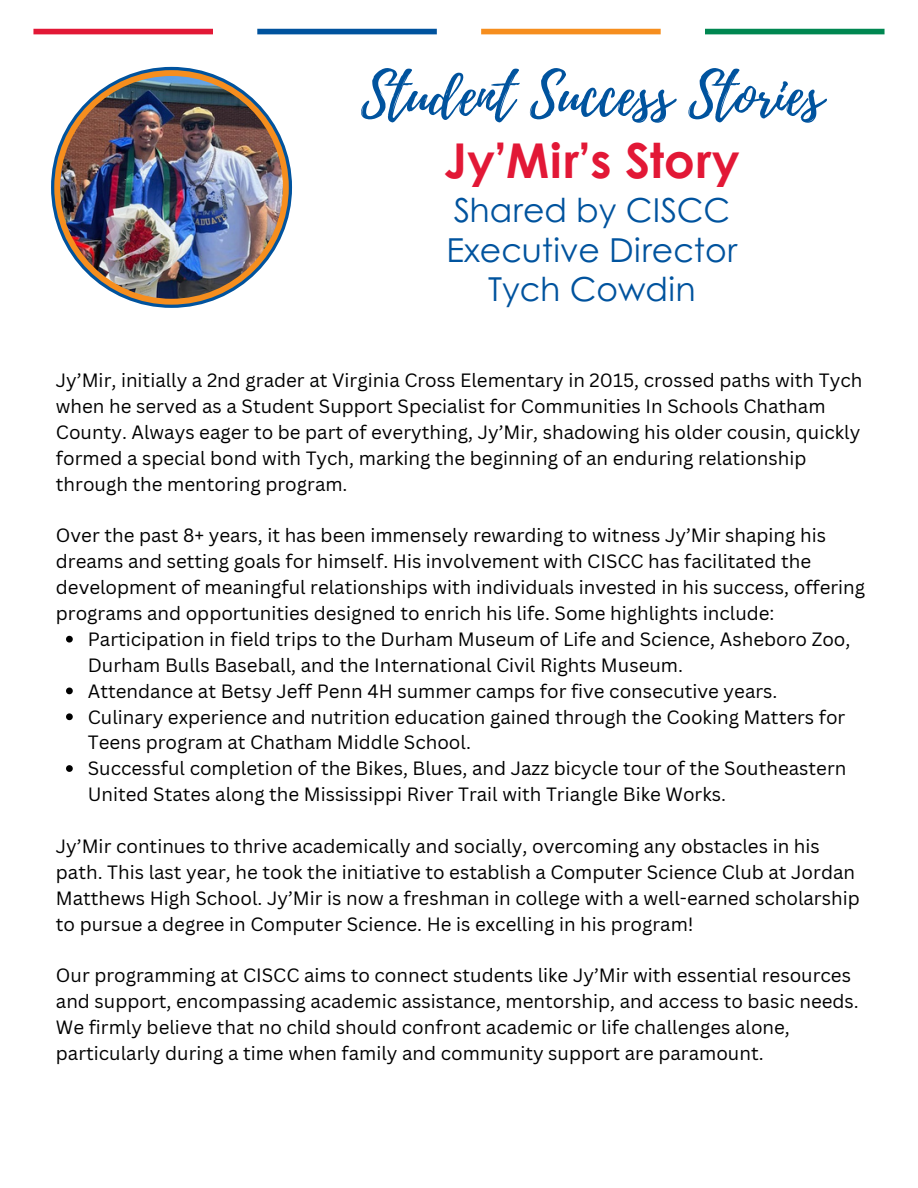
<style>
.page{position:relative;width:918px;height:1188px;background:#fff}
.page>*{position:absolute;margin:0;border:0;box-sizing:border-box;transform-origin:0 0}
.t1{font:57px "Playlist Script";color:#00539e}
.t2{font:700 48px "Century Gothic";color:#e21836}
.t3{font:33px/39.3px "Century Gothic";color:#00539e;text-align:center}
.t4{font:18.75px/25.8px "Canva Sans";color:#000}
</style>
<div class="page">
<div style="left:33px;top:29px;width:180px;height:5px;background:#e21836"></div>
<div style="left:257px;top:29px;width:180px;height:5px;background:#00539e"></div>
<div style="left:481px;top:29px;width:180px;height:5px;background:#f68e1e"></div>
<div style="left:705px;top:29px;width:180px;height:5px;background:#008751"></div>
<svg style="left:51px;top:67px;width:241px;height:241px;background:#0d5ba1"></svg>
<svg style="left:54px;top:70px;width:235px;height:235px;background:#e78a25"></svg>
<img style="left:60px;top:76px;width:223px;height:223px;border-radius:50%">
<svg style="left:66px;top:636px;width:7px;height:7px"></svg>
<svg style="left:66px;top:688px;width:7px;height:6px"></svg>
<svg style="left:66px;top:713px;width:7px;height:7px"></svg>
<svg style="left:66px;top:765px;width:7px;height:7px"></svg>
<p class="t1" style="left:361px;top:55px;width:463px">Student Success Stories</p>
<p class="t2" style="left:444px;top:124px;width:297px">Jy’Mir’s Story</p>
<p class="t3" style="left:446px;top:189px;width:293px">Shared by CISCC<br>Executive Director<br>Tych Cowdin</p>
<p class="t4" style="left:56px;top:367px;width:808px">Jy’Mir, initially a 2nd grader at Virginia Cross Elementary in 2015, crossed paths with Tych when he served as a Student Support Specialist for Communities In Schools Chatham County. Always eager to be part of everything, Jy’Mir, shadowing his older cousin, quickly formed a special bond with Tych, marking the beginning of an enduring relationship through the mentoring program.</p>
<p class="t4" style="left:56px;top:522px;width:811px">Over the past 8+ years, it has been immensely rewarding to witness Jy’Mir shaping his dreams and setting goals for himself. His involvement with CISCC has facilitated the development of meaningful relationships with individuals invested in his success, offering programs and opportunities designed to enrich his life. Some highlights include:</p>
<p class="t4" style="left:88px;top:626px;width:764px">Participation in field trips to the Durham Museum of Life and Science, Asheboro Zoo,<br>Durham Bulls Baseball, and the International Civil Rights Museum.</p>
<p class="t4" style="left:88px;top:677px;width:691px">Attendance at Betsy Jeff Penn 4H summer camps for five consecutive years.</p>
<h1 class="t4" style="left:88px;top:703px;width:759px">Culinary experience and nutrition education gained through the Cooking Matters for<br>Teens program at Chatham Middle School.</h1>
<h2 class="t4" style="left:88px;top:755px;width:760px">Successful completion of the Bikes, Blues, and Jazz bicycle tour of the Southeastern<br>United States along the Mississippi River Trail with Triangle Bike Works.</h2>
<h3 class="t4" style="left:56px;top:833px;width:805px">Jy’Mir continues to thrive academically and socially, overcoming any obstacles in his path. This last year, he took the initiative to establish a Computer Science Club at Jordan Matthews High School. Jy’Mir is now a freshman in college with a well-earned scholarship to pursue a degree in Computer Science. He is excelling in his program!</h3>
<p class="t4" style="left:56px;top:962px;width:804px">Our programming at CISCC aims to connect students like Jy’Mir with essential resources and support, encompassing academic assistance, mentorship, and access to basic needs.<br>We firmly believe that no child should confront academic or life challenges alone, particularly during a time when family and community support are paramount.</p>
</div>
